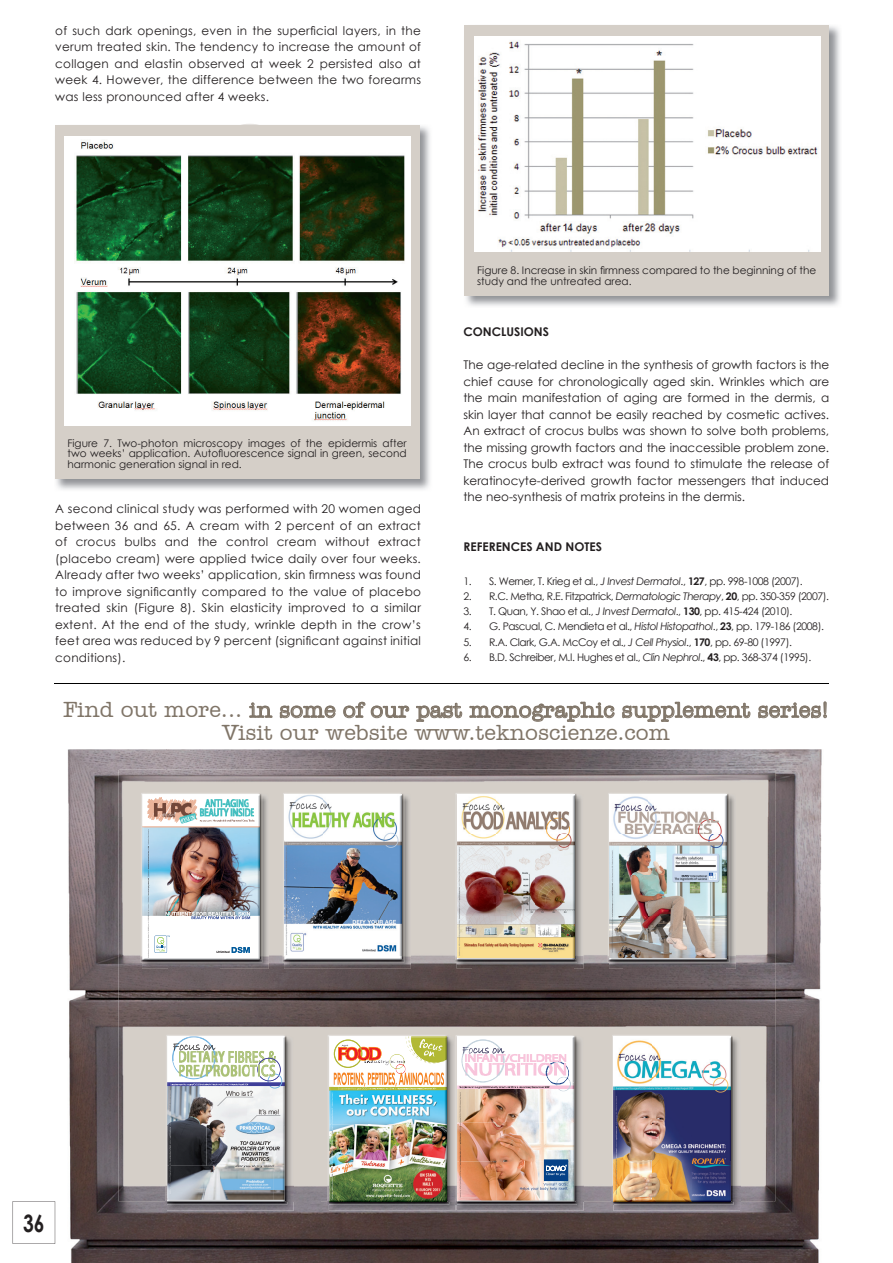
<style>
.page{position:relative;width:893px;height:1263px;background:#fff}
.page>*{position:absolute;margin:0;border:0;box-sizing:border-box;transform-origin:0 0}
.t1{font:700 24px "Century Gothic";color:#231f20;scale:.8 1}
.t2{font:500 22.5px/22.5px "Amer Typewriter IT Cby BT";color:#807568;text-align:center}
.t3{font:12px/16.5px "Century Gothic";letter-spacing:.02em;color:#231f20;text-align:justify}
.t4{font:700 12px "Century Gothic";color:#231f20}
.t5{font:10.5px/10.5px "Century Gothic";letter-spacing:-.04em;color:#231f20;text-align:justify}
.t6{font:10.5px/10.5px "Century Gothic";color:#231f20}
.s1{font-style:italic}
.s2{font-weight:700}
</style>
<div class="page">
<svg style="left:13px;top:1201px;width:42px;height:43px"></svg>
<img style="left:55px;top:125px;width:375px;height:365px">
<div style="left:55px;top:125px;width:364px;height:353px;background:#d5cfc8"></div>
<img style="left:64px;top:136px;width:347px;height:289px">
<img style="left:464px;top:26px;width:376px;height:280px">
<div style="left:464px;top:25px;width:365px;height:270px;background:#d5cfc8"></div>
<img style="left:474px;top:37px;width:347px;height:214px">
<hr style="left:55px;top:683px;width:774px;height:1px;background:#000">
<img style="left:67px;top:749px;width:99px;height:514px">
<img style="left:166px;top:749px;width:656px;height:51px">
<img style="left:774px;top:800px;width:48px;height:463px">
<img style="left:166px;top:1201px;width:608px;height:62px">
<img style="left:119px;top:770px;width:656px;height:47px">
<img style="left:119px;top:817px;width:49px;height:384px">
<img style="left:219px;top:817px;width:101px;height:240px">
<img style="left:371px;top:817px;width:101px;height:218px">
<img style="left:574px;top:817px;width:49px;height:384px">
<img style="left:726px;top:817px;width:49px;height:384px">
<img style="left:168px;top:969px;width:51px;height:66px">
<img style="left:320px;top:969px;width:51px;height:232px">
<img style="left:472px;top:969px;width:102px;height:66px">
<img style="left:623px;top:969px;width:103px;height:66px">
<img style="left:142px;top:794px;width:127px;height:175px">
<img style="left:142px;top:960px;width:118px;height:1px">
<img style="left:142px;top:794px;width:118px;height:166px">
<img style="left:173px;top:820px;width:87px;height:51px">
<img style="left:173px;top:871px;width:8px;height:41px">
<img style="left:181px;top:871px;width:40px;height:41px">
<img style="left:221px;top:871px;width:39px;height:44px">
<img style="left:166px;top:915px;width:84px;height:1px">
<img style="left:173px;top:912px;width:77px;height:3px">
<img style="left:191px;top:916px;width:43px;height:3px">
<svg style="left:235px;top:916px;width:15px;height:3px"></svg>
<svg style="left:155px;top:935px;width:15px;height:18px"></svg>
<svg style="left:216px;top:947px;width:34px;height:6px"></svg>
<img style="left:148px;top:915px;width:1px;height:43px">
<svg style="left:142px;top:797px;width:31px;height:118px;background:#bbcfdc"></svg>
<img style="left:284px;top:794px;width:127px;height:175px">
<img style="left:284px;top:960px;width:118px;height:1px">
<img style="left:284px;top:956px;width:118px;height:4px">
<img style="left:284px;top:794px;width:118px;height:162px">
<img style="left:457px;top:794px;width:126px;height:175px">
<img style="left:455px;top:793px;width:122px;height:169px">
<img style="left:457px;top:960px;width:117px;height:1px">
<img style="left:457px;top:794px;width:117px;height:163px">
<img style="left:609px;top:794px;width:127px;height:175px">
<img style="left:609px;top:960px;width:118px;height:1px">
<img style="left:609px;top:794px;width:118px;height:164px">
<img style="left:166px;top:1035px;width:128px;height:176px">
<img style="left:166px;top:1035px;width:121px;height:167px">
<img style="left:167px;top:1202px;width:117px;height:1px">
<img style="left:167px;top:1088px;width:117px;height:112px">
<img style="left:170px;top:1090px;width:1px;height:35px">
<svg style="left:170px;top:1125px;width:1px;height:69px"></svg>
<svg style="left:167px;top:1035px;width:120px;height:53px"></svg>
<img style="left:259px;top:1058px;width:22px;height:17px">
<img style="left:329px;top:1201px;width:254px;height:10px">
<img style="left:449px;top:1035px;width:134px;height:166px">
<img style="left:327px;top:1035px;width:122px;height:166px">
<img style="left:329px;top:1202px;width:117px;height:1px">
<img style="left:329px;top:1090px;width:39px;height:112px">
<img style="left:368px;top:1090px;width:78px;height:112px">
<img style="left:329px;top:1036px;width:117px;height:54px">
<img style="left:406px;top:1036px;width:5px;height:27px">
<img style="left:408px;top:1036px;width:3px;height:24px">
<svg style="left:411px;top:1035px;width:38px;height:28px"></svg>
<img style="left:334px;top:1072px;width:110px;height:15px">
<svg style="left:338px;top:1087px;width:32px;height:3px"></svg>
<img style="left:332px;top:1133px;width:1px;height:34px">
<svg style="left:327px;top:1167px;width:6px;height:37px"></svg>
<img style="left:332px;top:1092px;width:1px;height:38px">
<img style="left:457px;top:1036px;width:120px;height:168px">
<img style="left:457px;top:1202px;width:117px;height:1px">
<img style="left:457px;top:1036px;width:117px;height:47px">
<img style="left:457px;top:1089px;width:78px;height:33px">
<img style="left:535px;top:1083px;width:39px;height:39px">
<img style="left:457px;top:1122px;width:117px;height:78px">
<img style="left:460px;top:1165px;width:1px;height:32px">
<svg style="left:460px;top:1133px;width:1px;height:32px"></svg>
<img style="left:460px;top:1092px;width:1px;height:41px">
<img style="left:544px;top:1160px;width:24px;height:21px">
<svg style="left:546px;top:1165px;width:21px;height:11px"></svg>
<svg style="left:543px;top:1183px;width:25px;height:2px"></svg>
<img style="left:520px;top:1187px;width:48px;height:3px">
<img style="left:612px;top:1035px;width:128px;height:176px">
<img style="left:612px;top:1035px;width:122px;height:167px">
<img style="left:614px;top:1202px;width:117px;height:1px">
<img style="left:614px;top:1036px;width:117px;height:166px">
<svg style="left:249px;top:702px;width:24px;height:16px"></svg>
<svg style="left:279px;top:705px;width:57px;height:14px"></svg>
<svg style="left:343px;top:701px;width:119px;height:21px"></svg>
<svg style="left:469px;top:701px;width:146px;height:21px"></svg>
<svg style="left:622px;top:701px;width:129px;height:21px"></svg>
<svg style="left:758px;top:701px;width:69px;height:18px"></svg>
<img style="left:170px;top:1051px;width:80px;height:39px">
<svg style="left:462px;top:1039px;width:42px;height:28px"></svg>
<svg style="left:334px;top:1039px;width:47px;height:29px"></svg>
<img style="left:423px;top:1043px;width:15px;height:5px">
<img style="left:162px;top:799px;width:33px;height:25px">
<p class="t3" style="left:55px;top:22px;width:367px">of such dark openings, even in the superficial layers, in the verum treated skin. The tendency to increase the amount of collagen and elastin observed at week 2 persisted also at week 4. However, the difference between the two forearms was less pronounced after 4 weeks.</p>
<p class="t5" style="left:67px;top:438px;width:341px">Figure 7. Two-photon microscopy images of the epidermis after two weeks’ application. Autofluorescence signal in green, second harmonic generation signal in red.</p>
<p class="t3" style="left:55px;top:501px;width:367px">A second clinical study was performed with 20 women aged between 36 and 65. A cream with 2 percent of an extract of crocus bulbs and the control cream without extract (placebo cream) were applied twice daily over four weeks.<br>Already after two weeks’ application, skin firmness was found to improve significantly compared to the value of placebo treated skin (Figure 8). Skin elasticity improved to a similar extent. At the end of the study, wrinkle depth in the crow’s feet area was reduced by 9 percent (significant against initial conditions).</p>
<p class="t6" style="left:477px;top:265px;width:341px">Figure 8. Increase in skin firmness compared to the beginning of the study and the untreated area.</p>
<p class="t4" style="left:463px;top:323px;width:87px">CONCLUSIONS</p>
<p class="t3" style="left:463px;top:357px;width:367px">The age-related decline in the synthesis of growth factors is the chief cause for chronologically aged skin. Wrinkles which are the main manifestation of aging are formed in the dermis, a skin layer that cannot be easily reached by cosmetic actives.<br>An extract of crocus bulbs was shown to solve both problems, the missing growth factors and the inaccessible problem zone.<br>The crocus bulb extract was found to stimulate the release of keratinocyte-derived growth factor messengers that induced the neo-synthesis of matrix proteins in the dermis.</p>
<p class="t4" style="left:463px;top:537px;width:140px">REFERENCES AND NOTES</p>
<p class="t5" style="left:463px;top:576px;width:341px">1. S. Werner, T. Krieg et al., <span class="s1">J Invest Dermatol</span>., <span class="s2">127</span>, pp. 998-1008 (2007).</p>
<p class="t5" style="left:463px;top:591px;width:367px">2. R.C. Metha, R.E. Fitzpatrick, <span class="s1">Dermatologic Therapy</span>, <span class="s2">20</span>, pp. 350-359 (2007).</p>
<p class="t5" style="left:463px;top:606px;width:330px">3. T. Quan, Y. Shao et al., <span class="s1">J Invest Dermatol</span>., <span class="s2">130</span>, pp. 415-424 (2010).</p>
<p class="t5" style="left:463px;top:621px;width:362px">4. G. Pascual, C. Mendieta et al., <span class="s1">Histol Histopathol</span>., <span class="s2">23</span>, pp. 179-186 (2008).</p>
<p class="t5" style="left:463px;top:636px;width:330px">5. R.A. Clark, G.A. McCoy et al., <span class="s1">J Cell Physiol</span>., <span class="s2">170</span>, pp. 69-80 (1997).</p>
<p class="t5" style="left:463px;top:651px;width:349px">6. B.D. Schreiber, M.I. Hughes et al., <span class="s1">Clin Nephrol</span>., <span class="s2">43</span>, pp. 368-374 (1995).</p>
<h2 class="t2" style="left:63px;top:698px;width:767px">Find out more... in some of our past monographic supplement series!<br>Visit our website www.teknoscienze.com</h2>
<h1 class="t1" style="left:23px;top:1205px;width:28px">36</h1>
</div>
